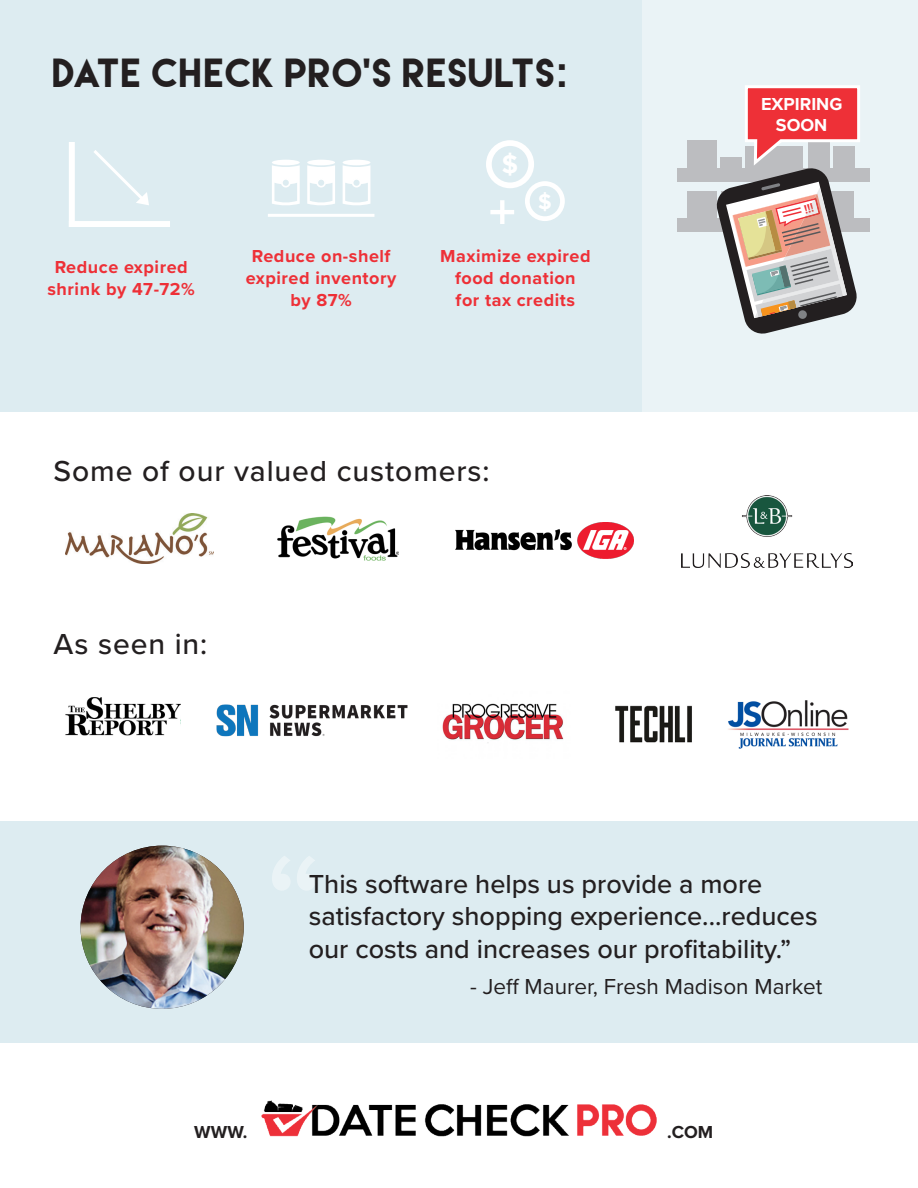
<style>
.page{position:relative;width:918px;height:1188px;background:#fff}
.page>*{position:absolute;margin:0;border:0;box-sizing:border-box;transform-origin:0 0}
.t1{font:36.15px "Lemon Milk";letter-spacing:.03em;color:#231f20}
.t2{font:500 30px "Proxima Nova";letter-spacing:.03em;color:#231f20}
.t3{font:500 27px/32.4px "Proxima Nova";color:#231f20}
.t4{font:700 26.55px "Proxima Nova";color:#fff}
.t5{font:22.5px "Proxima Nova";color:#231f20}
.t6{font:700 22.05px "Proxima Nova";color:#fff}
.t7{font:700 18px/21.6px "Proxima Nova";letter-spacing:.03em;color:#ee3037;text-align:center}
.t8{font:700 18px/21.6px "Proxima Nova";color:#fff;text-align:center}
.t9{font:700 18px "Proxima Nova";color:#231f20}
</style>
<div class="page">
<div style="left:0;top:821px;width:918px;height:221px;background:#ddecf1"></div>
<img style="left:81px;top:846px;width:163px;height:163px;border-radius:82px">
<div style="left:0;top:0;width:918px;height:411px;background:#ddecf1"></div>
<div style="left:643px;top:0;width:275px;height:411px;background:#eaf3f6"></div>
<div style="left:688px;top:192px;width:29px;height:26px;background:#bcbdc0"></div>
<div style="left:688px;top:140px;width:29px;height:28px;background:#bcbdc0"></div>
<div style="left:678px;top:168px;width:192px;height:13px;background:#bcbdc0"></div>
<div style="left:678px;top:218px;width:192px;height:13px;background:#bcbdc0"></div>
<img style="left:456px;top:522px;width:177px;height:37px">
<img style="left:278px;top:516px;width:120px;height:45px">
<img style="left:682px;top:495px;width:171px;height:72px">
<img style="left:65px;top:513px;width:148px;height:51px">
<img style="left:65px;top:697px;width:115px;height:39px">
<img style="left:728px;top:700px;width:121px;height:49px">
<img style="left:442px;top:703px;width:122px;height:40px">
<img style="left:615px;top:705px;width:77px;height:38px">
<img style="left:217px;top:705px;width:191px;height:32px">
<div style="left:69px;top:142px;width:6px;height:85px;background:#fff"></div>
<div style="left:69px;top:221px;width:101px;height:6px;background:#fff"></div>
<svg style="left:94px;top:150px;width:55px;height:55px"></svg>
<div style="left:272px;top:160px;width:28px;height:5px;background:#fff;border-radius:50%"></div>
<svg style="left:272px;top:165px;width:28px;height:40px"></svg>
<div style="left:307px;top:160px;width:28px;height:5px;background:#fff;border-radius:50%"></div>
<svg style="left:307px;top:165px;width:28px;height:40px"></svg>
<div style="left:343px;top:160px;width:27px;height:5px;background:#fff;border-radius:50%"></div>
<svg style="left:343px;top:165px;width:27px;height:40px"></svg>
<hr style="left:268px;top:214px;width:106px;height:3px;background:#fff">
<div style="left:486px;top:140px;width:48px;height:48px;background:#fff;border-radius:50%"></div>
<div style="left:492px;top:146px;width:36px;height:37px;background:#ddecf1;border-radius:50%"></div>
<div style="left:525px;top:181px;width:40px;height:40px;background:#fff;border-radius:50%"></div>
<div style="left:530px;top:186px;width:30px;height:30px;background:#ddecf1;border-radius:50%"></div>
<hr style="left:500px;top:200px;width:4px;height:24px;background:#fff">
<hr style="left:490px;top:210px;width:24px;height:4px;background:#fff">
<img style="left:261px;top:1100px;width:396px;height:37px">
<svg style="left:715px;top:85px;width:147px;height:249px"></svg>
<p class="t1" style="left:54px;top:54px;width:517px">DATE CHECK PRO’S RESULTS:</p>
<p class="t7" style="left:48px;top:256px;width:149px">Reduce expired shrink by 47-72%</p>
<p class="t4" style="left:502px;top:145px;width:18px">$</p>
<p class="t6" style="left:538px;top:185px;width:15px">$</p>
<p class="t7" style="left:246px;top:245px;width:152px">Reduce on-shelf expired inventory by 87%</p>
<p class="t7" style="left:440px;top:245px;width:152px">Maximize expired food donation<br>for tax credits</p>
<p class="t2" style="left:54px;top:448px;width:438px">Some of our valued customers:</p>
<p class="t2" style="left:54px;top:622px;width:155px">As seen in:</p>
<p class="t8" style="left:761px;top:93px;width:83px">EXPIRING<br>SOON</p>
<p class="t3" style="left:309px;top:867px;width:510px">This software helps us provide a more satisfactory shopping experience...reduces our costs and increases our profitability.”</p>
<p class="t5" style="left:470px;top:970px;width:354px">- Jeff Maurer, Fresh Madison Market</p>
<p class="t9" style="left:194px;top:1119px;width:55px">WWW.</p>
<p class="t9" style="left:667px;top:1119px;width:48px">.COM</p>
</div>
